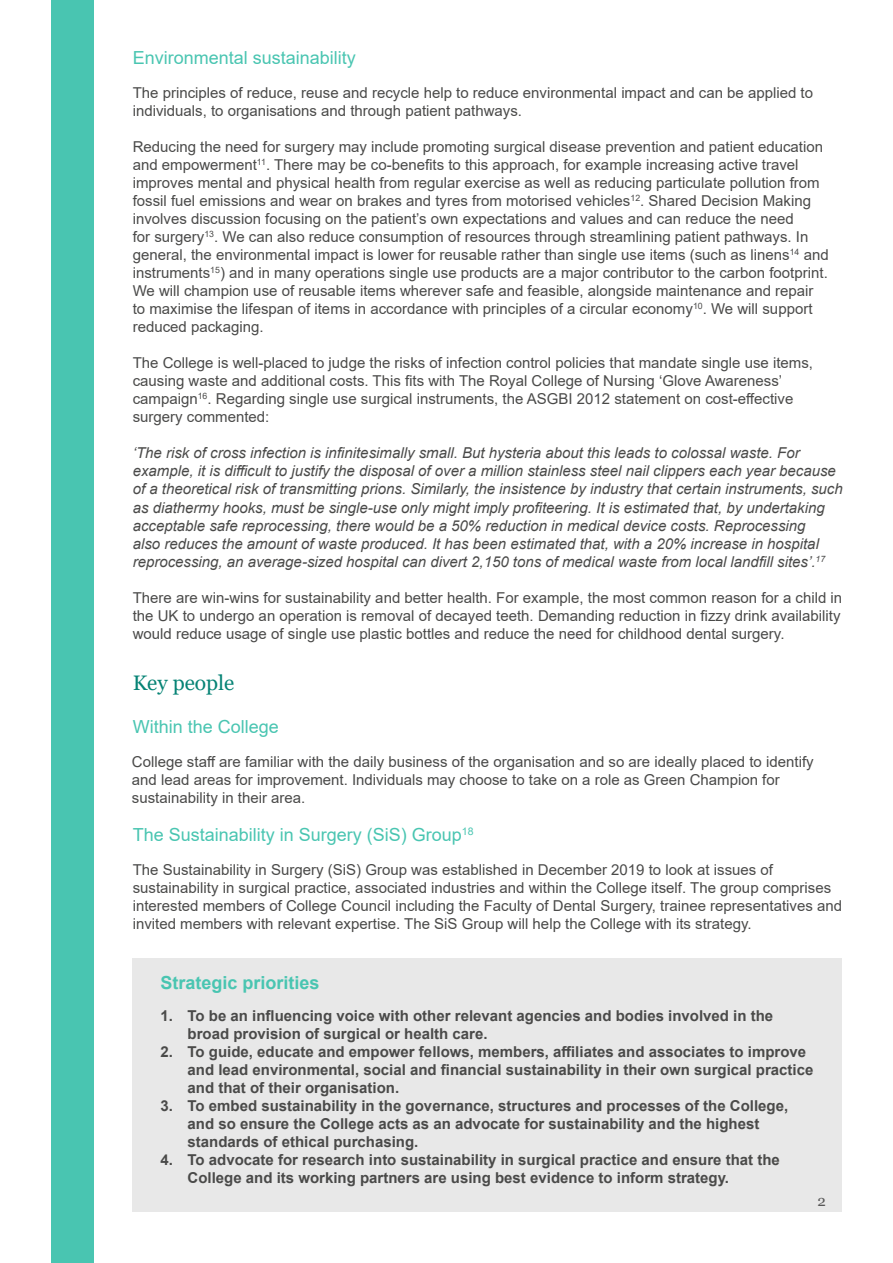
<style>
.page{position:relative;width:893px;height:1263px;background:#fff}
.page>*{position:absolute;margin:0;border:0;box-sizing:border-box;transform-origin:0 0}
.t1{font:21px "Georgia";color:#068375}
.t2{font:18px "Arial";color:#49c5b1}
.t3{font:700 18px "Arial";color:#49c5b1}
.t4{font:15px/18px "Arial";color:#4a4a49}
.t5{font:italic 15px/18px "Arial";color:#4a4a49}
.t6{font:700 15px/18px "Arial";color:#4a4a49}
.t7{font:15px "Georgia";color:#323232}
</style>
<div class="page">
<div style="left:51px;top:0;width:43px;height:1263px;background:#49c5b1"></div>
<div style="left:132px;top:958px;width:710px;height:253px;background:#e8e8e8"></div>
<p class="t2" style="left:133px;top:45px;width:225px">Environmental sustainability</p>
<p class="t4" style="left:133px;top:84px;width:682px">The principles of reduce, reuse and recycle help to reduce environmental impact and can be applied to individuals, to organisations and through patient pathways.</p>
<p class="t4" style="left:133px;top:138px;width:697px">Reducing the need for surgery may include promoting surgical disease prevention and patient education and empowerment<sup>11</sup>. There may be co-benefits to this approach, for example increasing active travel improves mental and physical health from regular exercise as well as reducing particulate pollution from fossil fuel emissions and wear on brakes and tyres from motorised vehicles<sup>12</sup>. Shared Decision Making involves discussion focusing on the patient’s own expectations and values and can reduce the need<br>for surgery<sup>13</sup>. We can also reduce consumption of resources through streamlining patient pathways. In general, the environmental impact is lower for reusable rather than single use items (such as linens<sup>14</sup> and instruments<sup>15</sup>) and in many operations single use products are a major contributor to the carbon footprint.<br>We will champion use of reusable items wherever safe and feasible, alongside maintenance and repair to maximise the lifespan of items in accordance with principles of a circular economy<sup>10</sup>. We will support reduced packaging.</p>
<p class="t4" style="left:133px;top:354px;width:682px">The College is well-placed to judge the risks of infection control policies that mandate single use items, causing waste and additional costs. This fits with The Royal College of Nursing ‘Glove Awareness’ campaign<sup>16</sup>. Regarding single use surgical instruments, the ASGBI 2012 statement on cost-effective surgery commented:</p>
<p class="t5" style="left:133px;top:444px;width:711px">‘The risk of cross infection is infinitesimally small. But hysteria about this leads to colossal waste. For example, it is difficult to justify the disposal of over a million stainless steel nail clippers each year because of a theoretical risk of transmitting prions. Similarly, the insistence by industry that certain instruments, such as diathermy hooks, must be single-use only might imply profiteering. It is estimated that, by undertaking acceptable safe reprocessing, there would be a 50% reduction in medical device costs. Reprocessing<br>also reduces the amount of waste produced. It has been estimated that, with a 20% increase in hospital reprocessing, an average-sized hospital can divert 2,150 tons of medical waste from local landfill sites’.<sup>17</sup></p>
<p class="t4" style="left:133px;top:588px;width:711px;text-align:justify">There are win-wins for sustainability and better health. For example, the most common reason for a child in the UK to undergo an operation is removal of decayed teeth. Demanding reduction in fizzy drink availability would reduce usage of single use plastic bottles and reduce the need for childhood dental surgery.</p>
<h1 class="t1" style="left:133px;top:670px;width:103px">Key people</h1>
<p class="t2" style="left:133px;top:714px;width:148px">Within the College</p>
<p class="t4" style="left:132px;top:753px;width:683px">College staff are familiar with the daily business of the organisation and so are ideally placed to identify and lead areas for improvement. Individuals may choose to take on a role as Green Champion for sustainability in their area.</p>
<p class="t2" style="left:133px;top:822px;width:342px">The Sustainability in Surgery (SiS) Group<sup>18</sup></p>
<p class="t4" style="left:133px;top:861px;width:711px">The Sustainability in Surgery (SiS) Group was established in December 2019 to look at issues of sustainability in surgical practice, associated industries and within the College itself. The group comprises interested members of College Council including the Faculty of Dental Surgery, trainee representatives and invited members with relevant expertise. The SiS Group will help the College with its strategy.</p>
<p class="t3" style="left:161px;top:970px;width:161px">Strategic priorities</p>
<p class="t6" style="left:188px;top:1007px;width:587px;text-indent:-27px">1. To be an influencing voice with other relevant agencies and bodies involved in the broad provision of surgical or health care.</p>
<p class="t6" style="left:188px;top:1043px;width:627px;text-indent:-27px">2. To guide, educate and empower fellows, members, affiliates and associates to improve and lead environmental, social and financial sustainability in their own surgical practice and that of their organisation.</p>
<p class="t6" style="left:188px;top:1097px;width:602px;text-indent:-27px">3. To embed sustainability in the governance, structures and processes of the College, and so ensure the College acts as an advocate for sustainability and the highest standards of ethical purchasing.</p>
<p class="t6" style="left:188px;top:1151px;width:594px;text-indent:-27px">4. To advocate for research into sustainability in surgical practice and ensure that the<br>College and its working partners are using best evidence to inform strategy.</p>
<p class="t7" style="left:817px;top:1192px;width:10px">2</p>
</div>
